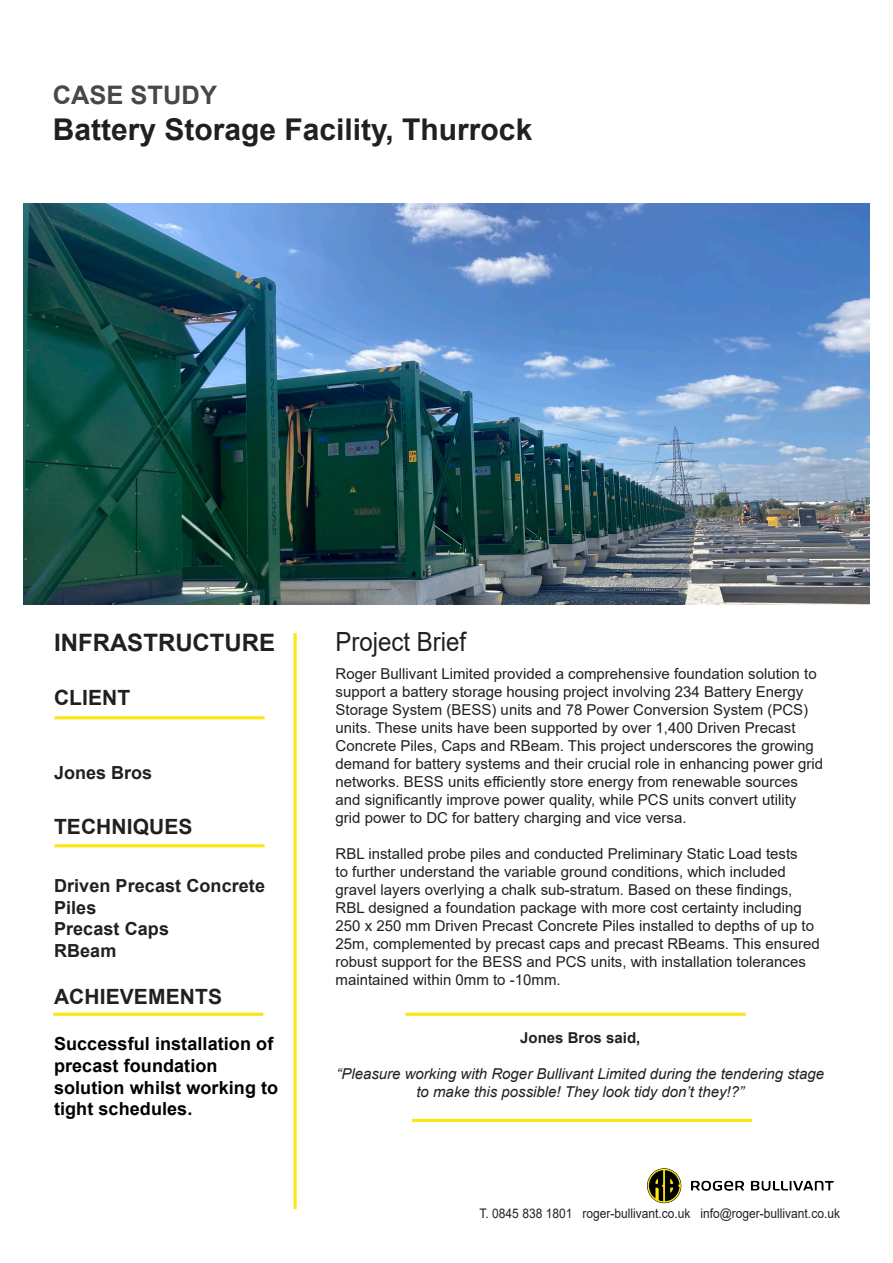
<style>
.page{position:relative;width:893px;height:1263px;background:#fff}
.page>*{position:absolute;margin:0;border:0;box-sizing:border-box;transform-origin:0 0}
.t1{font:700 30px "Arial";color:#231f20}
.t2{font:26.4px "Arial";color:#231f20;scale:.91 1}
.t3{font:700 25.5px "Arial";color:#474847}
.t4{font:700 24px "Arial";color:#231f20}
.t5{font:700 21px "Arial";letter-spacing:.005em;color:#231f20}
.t6{font:700 18px/21.6px "Arial";letter-spacing:.005em;color:#000}
.t7{font:700 18px "Arial";letter-spacing:.005em;color:#231f20}
.t8{font:15px/18px "Arial";color:#231f20}
.t9{font:italic 15px/18px "Arial";color:#231f20;text-align:center}
.t10{font:700 15px "Arial";color:#231f20}
.t11{font:13.2px "Arial";color:#231f20;scale:.91 1}
</style>
<div class="page">
<img style="left:647px;top:1168px;width:187px;height:36px">
<img style="left:24px;top:204px;width:845px;height:400px">
<svg style="left:293px;top:633px;width:4px;height:576px;background:#fcea48"></svg>
<div style="left:55px;top:844px;width:210px;height:3px;background:#fce61b;border:2px solid #fce61b"></div>
<div style="left:53px;top:1013px;width:210px;height:3px;background:#fce61b;border:2px solid #fce61b"></div>
<div style="left:55px;top:716px;width:210px;height:3px;background:#fce61b;border:2px solid #fce61b"></div>
<div style="left:406px;top:1013px;width:340px;height:3px;background:#fce61b;border:2px solid #fce61b"></div>
<hr style="left:412px;top:1119px;width:340px;height:3px;background:#fce61b">
<p class="t3" style="left:53px;top:77px;width:166px">CASE STUDY</p>
<p class="t1" style="left:53px;top:108px;width:481px">Battery Storage Facility, Thurrock</p>
<p class="t4" style="left:54px;top:626px;width:223px">INFRASTRUCTURE</p>
<p class="t2" style="left:336px;top:624px;width:145px">Project Brief</p>
<p class="t8" style="left:336px;top:664px;width:489px">Roger Bullivant Limited provided a comprehensive foundation solution to support a battery storage housing project involving 234 Battery Energy Storage System (BESS) units and 78 Power Conversion System (PCS) units. These units have been supported by over 1,400 Driven Precast Concrete Piles, Caps and RBeam. This project underscores the growing demand for battery systems and their crucial role in enhancing power grid networks. BESS units efficiently store energy from renewable sources and significantly improve power quality, while PCS units convert utility grid power to DC for battery charging and vice versa.</p>
<p class="t8" style="left:336px;top:844px;width:486px">RBL installed probe piles and conducted Preliminary Static Load tests<br>to further understand the variable ground conditions, which included gravel layers overlying a chalk sub-stratum. Based on these findings, RBL designed a foundation package with more cost certainty including 250 x 250 mm Driven Precast Concrete Piles installed to depths of up to 25m, complemented by precast caps and precast RBeams. This ensured robust support for the BESS and PCS units, with installation tolerances maintained within 0mm to -10mm.</p>
<p class="t5" style="left:54px;top:683px;width:78px">CLIENT</p>
<p class="t7" style="left:54px;top:760px;width:100px">Jones Bros</p>
<p class="t5" style="left:54px;top:812px;width:140px">TECHNIQUES</p>
<p class="t7" style="left:54px;top:873px;width:213px">Driven Precast Concrete</p>
<p class="t7" style="left:54px;top:895px;width:44px">Piles</p>
<p class="t7" style="left:54px;top:916px;width:117px">Precast Caps</p>
<p class="t7" style="left:54px;top:938px;width:64px">RBeam</p>
<p class="t5" style="left:54px;top:981px;width:170px">ACHIEVEMENTS</p>
<p class="t6" style="left:54px;top:1033px;width:221px">Successful installation of</p>
<p class="t6" style="left:54px;top:1055px;width:226px">precast foundation solution whilst working to tight schedules.</p>
<p class="t10" style="left:520px;top:1027px;width:122px">Jones Bros said,</p>
<p class="t9" style="left:336px;top:1065px;width:489px">“Pleasure working with Roger Bullivant Limited during the tendering stage to make this possible! They look tidy don’t they!?”</p>
<p class="t11" style="left:480px;top:1204px;width:397px">T. 0845 838 1801 roger-bullivant.co.uk info@roger-bullivant.co.uk</p>
</div>
